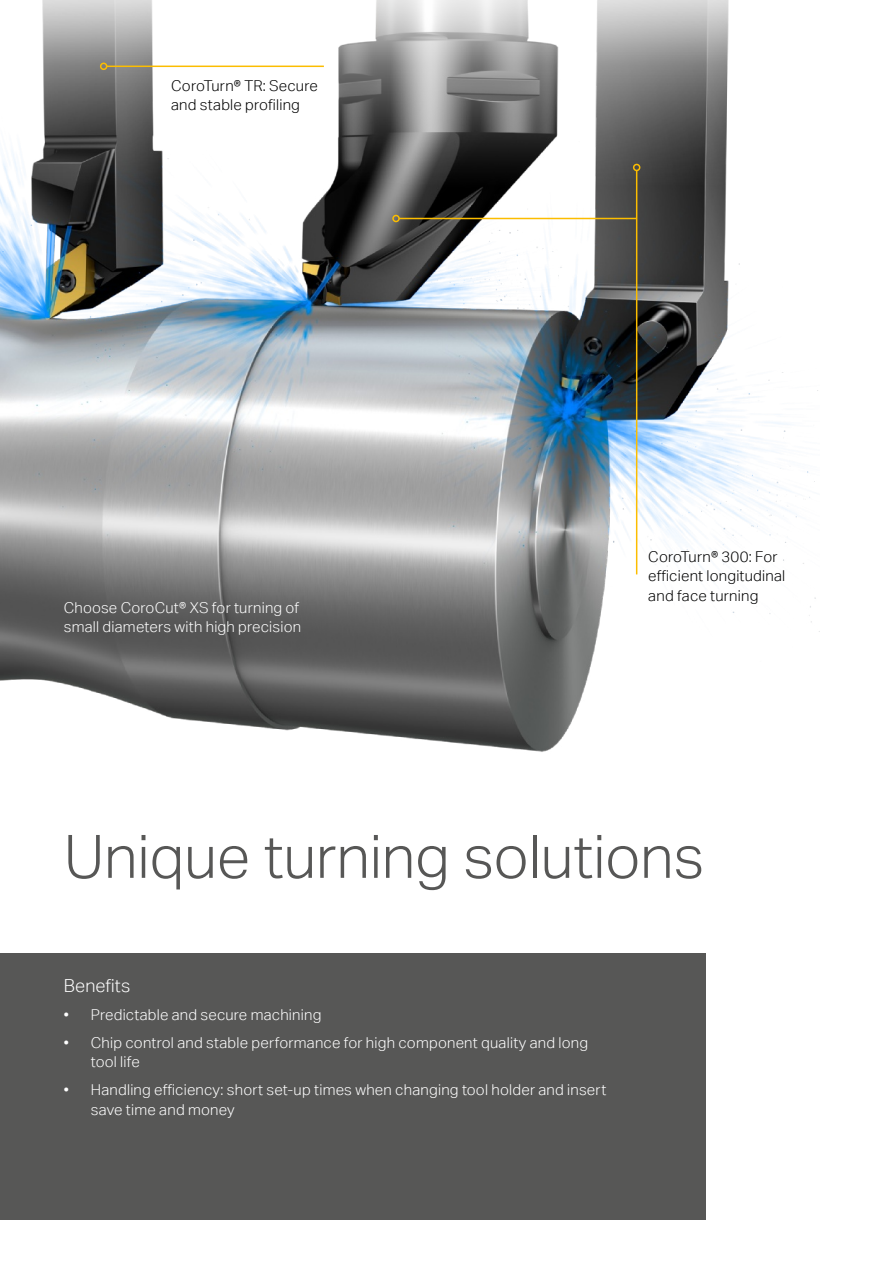
<style>
.page{position:relative;width:893px;height:1263px;background:#fff}
.page>*{position:absolute;margin:0;border:0;box-sizing:border-box;transform-origin:0 0}
.t1{font:300 60px "Aktiv Grotesk";letter-spacing:-.005em;color:#575756}
.t2{font:300 18px "Aktiv Grotesk";letter-spacing:.005em;color:#fff}
.t3{font:300 15px/19.5px "Aktiv Grotesk";letter-spacing:.015em;color:#fff}
.t4{font:300 15px/19.5px "Aktiv Grotesk";letter-spacing:.015em;color:#000}
</style>
<div class="page">
<div style="left:0;top:953px;width:706px;height:267px;background:#575756"></div>
<img style="left:0;top:0;width:818px;height:752px">
<hr style="left:107px;top:66px;width:217px;height:1px;background:#fcbd00">
<div style="left:100px;top:63px;width:7px;height:7px;border:2px solid #fcbd00;border-radius:50%"></div>
<hr style="left:636px;top:170px;width:1px;height:404px;background:#fcbd00">
<div style="left:633px;top:164px;width:7px;height:7px;border:2px solid #fcbd00;border-radius:50%"></div>
<hr style="left:399px;top:218px;width:238px;height:1px;background:#fcbd00">
<div style="left:392px;top:215px;width:8px;height:7px;border:2px solid #fcbd00;border-radius:50%"></div>
<p class="t4" style="left:171px;top:76px;width:148px">CoroTurn® TR: Secure and stable profiling</p>
<p class="t3" style="left:64px;top:598px;width:239px">Choose CoroCut® XS for turning of small diameters with high precision</p>
<p class="t4" style="left:648px;top:546px;width:139px">CoroTurn® 300: For efficient longitudinal and face turning</p>
<h1 class="t1" style="left:64px;top:822px;width:642px">Unique turning solutions</h1>
<p class="t2" style="left:64px;top:975px;width:68px">Benefits</p>
<p class="t3" style="left:64px;top:1005px;width:259px">• Predictable and secure machining</p>
<p class="t3" style="left:91px;top:1033px;width:499px;text-indent:-27px">• Chip control and stable performance for high component quality and long tool life</p>
<p class="t3" style="left:91px;top:1080px;width:517px;text-indent:-27px">• Handling efficiency: short set-up times when changing tool holder and insert save time and money</p>
</div>
